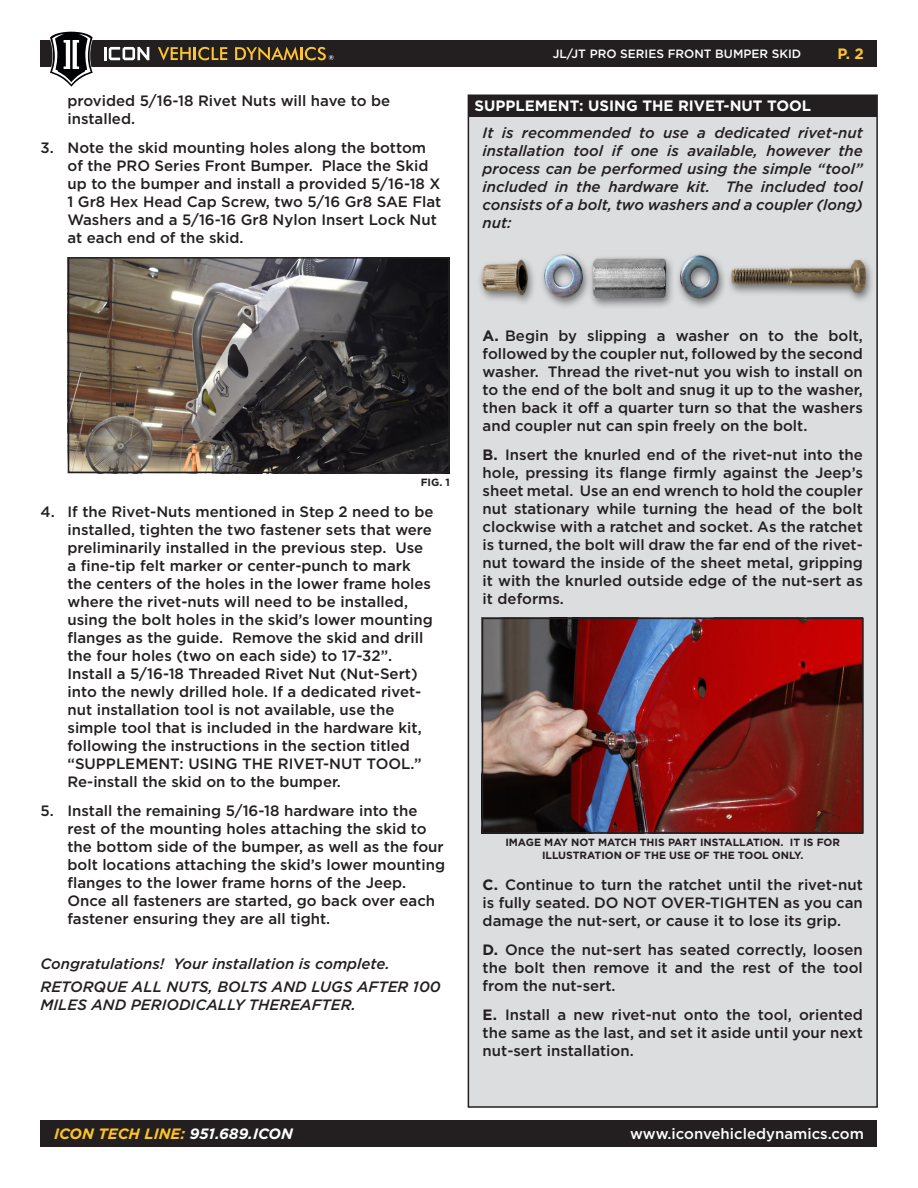
<style>
.page{position:relative;width:918px;height:1188px;background:#fff}
.page>*{position:absolute;margin:0;border:0;box-sizing:border-box;transform-origin:0 0}
.Instruction_Step_Con{font:500 15px/18px "Gotham";color:#231f20;text-align:justify}
.Note_INSET{font:italic 500 15px/18px "Gotham";color:#231f20;text-align:justify}
.Warranty{font:italic 500 15px/18px "Gotham";color:#231f20}
.Section_Header_2{font:700 15px "Gotham";color:#fff}
.t1{font:500 15px "Gotham";color:#fff}
.t2{font:italic 700 15px "Gotham";color:#fec422}
.t3{font:700 15px "Gotham";color:#ffc52d}
.t4{font:500 12px "Gotham";color:#fff}
.Photo_Figure_Number{font:700 10.5px/12.6px "Gotham";color:#231f20;text-align:center}
.s1{font-weight:700}
.s2{color:#fff}
</style>
<div class="page">
<div style="left:40px;top:40px;width:838px;height:28px;background:#231f20"></div>
<div style="left:40px;top:1120px;width:838px;height:28px;background:#231f20"></div>
<svg style="left:49px;top:31px;width:45px;height:56px"></svg>
<svg style="left:104px;top:47px;width:45px;height:13px"></svg>
<svg style="left:158px;top:47px;width:69px;height:14px"></svg>
<svg style="left:235px;top:47px;width:99px;height:14px"></svg>
<img style="left:71px;top:260px;width:376px;height:210px">
<div style="left:68px;top:257px;width:382px;height:216px;border:2px solid #231f20"></div>
<div style="left:468px;top:95px;width:409px;height:1012px;background:#dcdddf"></div>
<div style="left:469px;top:96px;width:407px;height:20px;background:#231f20"></div>
<img style="left:480px;top:254px;width:392px;height:53px">
<img style="left:485px;top:621px;width:376px;height:210px">
<div style="left:482px;top:618px;width:382px;height:216px;border:2px solid #231f20"></div>
<div style="left:468px;top:94px;width:410px;height:1014px;border:2px solid #231f20"></div>
<p class="Instruction_Step_Con" style="left:68px;top:92px;width:324px">provided 5/16-18 Rivet Nuts will have to be installed.</p>
<p class="Instruction_Step_Con" style="left:68px;top:139px;width:375px;text-align:left;text-indent:-27px">3. Note the skid mounting holes along the bottom of the PRO Series Front Bumper. Place the Skid up to the bumper and install a provided 5/16-18 X 1 Gr8 Hex Head Cap Screw, two 5/16 Gr8 SAE Flat Washers and a 5/16-16 Gr8 Nylon Insert Lock Nut at each end of the skid.</p>
<p class="t4" style="left:553px;top:46px;width:250px">JL/JT PRO SERIES FRONT BUMPER SKID</p>
<p class="t3" style="left:837px;top:44px;width:28px">P. 2</p>
<p class="Section_Header_2" style="left:475px;top:96px;width:338px">SUPPLEMENT: USING THE RIVET-NUT TOOL</p>
<p class="Note_INSET" style="left:483px;top:124px;width:382px">It is recommended to use a dedicated rivet-nut installation tool if one is available, however the process can be performed using the simple “tool” included in the hardware kit. The included tool consists of a bolt, two washers and a coupler (long) nut:</p>
<p class="Photo_Figure_Number" style="left:421px;top:476px;width:31px">FIG. 1</p>
<p class="Instruction_Step_Con" style="left:68px;top:503px;width:368px;text-align:left;text-indent:-27px">4. If the Rivet-Nuts mentioned in Step 2 need to be installed, tighten the two fastener sets that were preliminarily installed in the previous step. Use a fine-tip felt marker or center-punch to mark the centers of the holes in the lower frame holes where the rivet-nuts will need to be installed, using the bolt holes in the skid’s lower mounting flanges as the guide. Remove the skid and drill the four holes (two on each side) to 17-32”.<br>Install a 5/16-18 Threaded Rivet Nut (Nut-Sert) into the newly drilled hole. If a dedicated rivet&shy;nut installation tool is not available, use the simple tool that is included in the hardware kit, following the instructions in the section titled “SU PPLEMENT: USING THE RIVET-NUT TOOL.” Re-install the skid on to the bumper.</p>
<p class="Instruction_Step_Con" style="left:68px;top:802px;width:379px;text-align:left;text-indent:-27px">5. Install the remaining 5/16-18 hardware into the rest of the mounting holes attaching the skid to the bottom side of the bumper, as well as the four bolt locations attaching the skid’s lower mounting flanges to the lower frame horns of the Jeep.<br>Once all fasteners are started, go back over each fastener ensuring they are all tight.</p>
<p class="Warranty" style="left:40px;top:955px;width:351px">Congratulations! Your installation is complete.</p>
<p class="Warranty" style="left:40px;top:978px;width:402px">RETORQUE ALL NUTS, BOLTS AND LUGS AFTER 100<br>MILES AND PERIODICALLY THEREAFTER.</p>
<p class="Instruction_Step_Con" style="left:483px;top:327px;width:382px"><span class="s1">A.</span> Begin by slipping a washer on to the bolt, followed by the coupler nut, followed by the second washer. Thread the rivet-nut you wish to install on to the end of the bolt and snug it up to the washer, then back it off a quarter turn so that the washers and coupler nut can spin freely on the bolt.</p>
<p class="Instruction_Step_Con" style="left:483px;top:445px;width:382px"><span class="s1">B.</span> Insert the knurled end of the rivet-nut into the hole, pressing its flange firmly against the Jeep’s sheet metal. Use an end wrench to hold the coupler nut stationary while turning the head of the bolt clockwise with a ratchet and socket. As the ratchet is turned, the bolt will draw the far end of the rivet&shy;nut toward the inside of the sheet metal, gripping it with the knurled outside edge of the nut-sert as it deforms.</p>
<p class="Photo_Figure_Number" style="left:505px;top:836px;width:336px">IMAGE MAY NOT MATCH THIS PART INSTALLATION. IT IS FOR<br>ILLUSTRATION OF THE USE OF THE TOOL ONLY.</p>
<p class="Instruction_Step_Con" style="left:483px;top:876px;width:382px"><span class="s1">C.</span> Continue to turn the ratchet until the rivet-nut is fully seated. DO NOT OVER-TIGHTEN as you can damage the nut-sert, or cause it to lose its grip.</p>
<p class="Instruction_Step_Con" style="left:483px;top:941px;width:382px"><span class="s1">D.</span> Once the nut-sert has seated correctly, loosen the bolt then remove it and the rest of the tool from the nut-sert.</p>
<p class="Instruction_Step_Con" style="left:483px;top:1005px;width:382px"><span class="s1">E.</span> Install a new rivet-nut onto the tool, oriented the same as the last, and set it aside until your next nut-sert installation.</p>
<p class="t2" style="left:54px;top:1124px;width:240px">ICON TECH LINE: <span class="s2">951.689.ICON</span></p>
<p class="t1" style="left:630px;top:1124px;width:235px">www.iconvehicledynamics.com</p>
</div>
